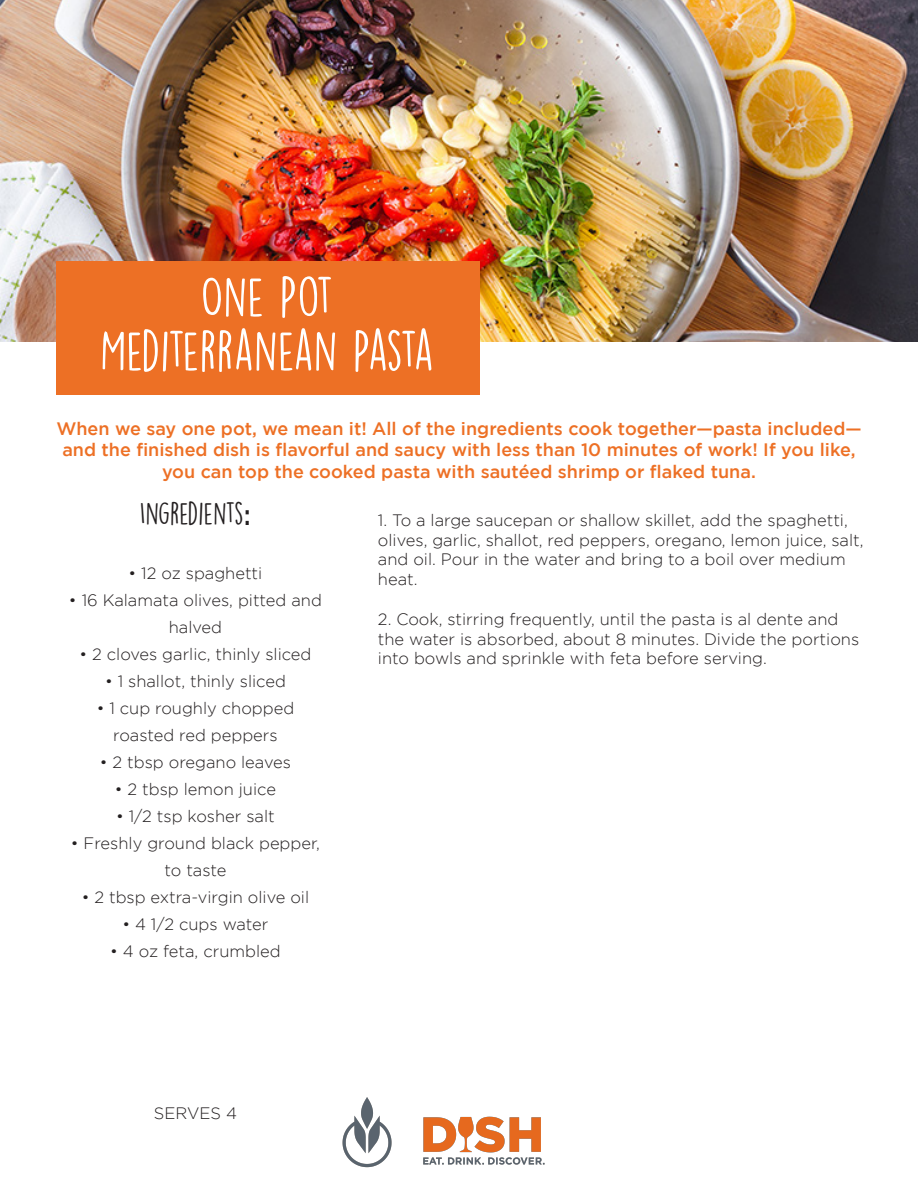
<style>
.page{position:relative;width:918px;height:1188px;background:#fff}
.page>*{position:absolute;margin:0;border:0;box-sizing:border-box;transform-origin:0 0}
.t1{font:51px/54px "DK Lemon Yellow Sun";color:#fff;text-align:center}
.t2{font:28.5px "DK Lemon Yellow Sun";color:#231f20}
.t3{font:500 18px/21.6px "Gotham";color:#ed7025;text-align:center}
.t4{font:300 16.5px/19.8px "Gotham";color:#231f20;text-align:center}
.s1{font-family:"Raleway";font-weight:700}
</style>
<div class="page">
<img style="left:0;top:0;width:918px;height:341px">
<div style="left:56px;top:261px;width:424px;height:134px;background:#ed7025"></div>
<img style="left:342px;top:1097px;width:203px;height:71px">
<p class="t1" style="left:100px;top:269px;width:335px">ONE POT<br>MEDITERRANEAN PASTA</p>
<p class="t3" style="left:56px;top:417px;width:807px">When we say one pot, we mean it! All of the ingredients cook together—pasta included— and the finished dish is flavorful and saucy with less than 10 minutes of work! If you like, you can top the cooked pasta with sautéed shrimp or flaked tuna.</p>
<p class="t2" style="left:140px;top:496px;width:112px">INGREDIENTS<span class="s1">:</span></p>
<p class="t4" style="left:129px;top:563px;width:135px">• 12 oz spaghetti</p>
<p class="t4" style="left:69px;top:586px;width:254px;line-height:27px">• 16 Kalamata olives, pitted and halved</p>
<p class="t4" style="left:79px;top:644px;width:234px">• 2 cloves garlic, thinly sliced</p>
<p class="t4" style="left:105px;top:671px;width:182px">• 1 shallot, thinly sliced</p>
<p class="t4" style="left:97px;top:694px;width:199px;line-height:27px">• 1 cup roughly chopped roasted red peppers</p>
<p class="t4" style="left:100px;top:752px;width:193px">• 2 tbsp oregano leaves</p>
<p class="t4" style="left:115px;top:779px;width:163px">• 2 tbsp lemon juice</p>
<p class="t4" style="left:116px;top:806px;width:160px">• 1/2 tsp kosher salt</p>
<p class="t4" style="left:71px;top:829px;width:251px;line-height:27px">• Freshly ground black pepper, to taste</p>
<p class="t4" style="left:82px;top:887px;width:229px">• 2 tbsp extra-virgin olive oil</p>
<p class="t4" style="left:122px;top:914px;width:148px">• 4 1/2 cups water</p>
<p class="t4" style="left:110px;top:941px;width:172px">• 4 oz feta, crumbled</p>
<p class="t4" style="left:378px;top:510px;width:487px;text-align:left">1. To a large saucepan or shallow skillet, add the spaghetti, olives, garlic, shallot, red peppers, oregano, lemon juice, salt, and oil. Pour in the water and bring to a boil over medium heat.</p>
<p class="t4" style="left:378px;top:609px;width:483px;text-align:left">2. Cook, stirring frequently, until the pasta is al dente and the water is absorbed, about 8 minutes. Divide the portions into bowls and sprinkle with feta before serving.</p>
<p class="t4" style="left:154px;top:1103px;width:85px">SERVES 4</p>
</div>
